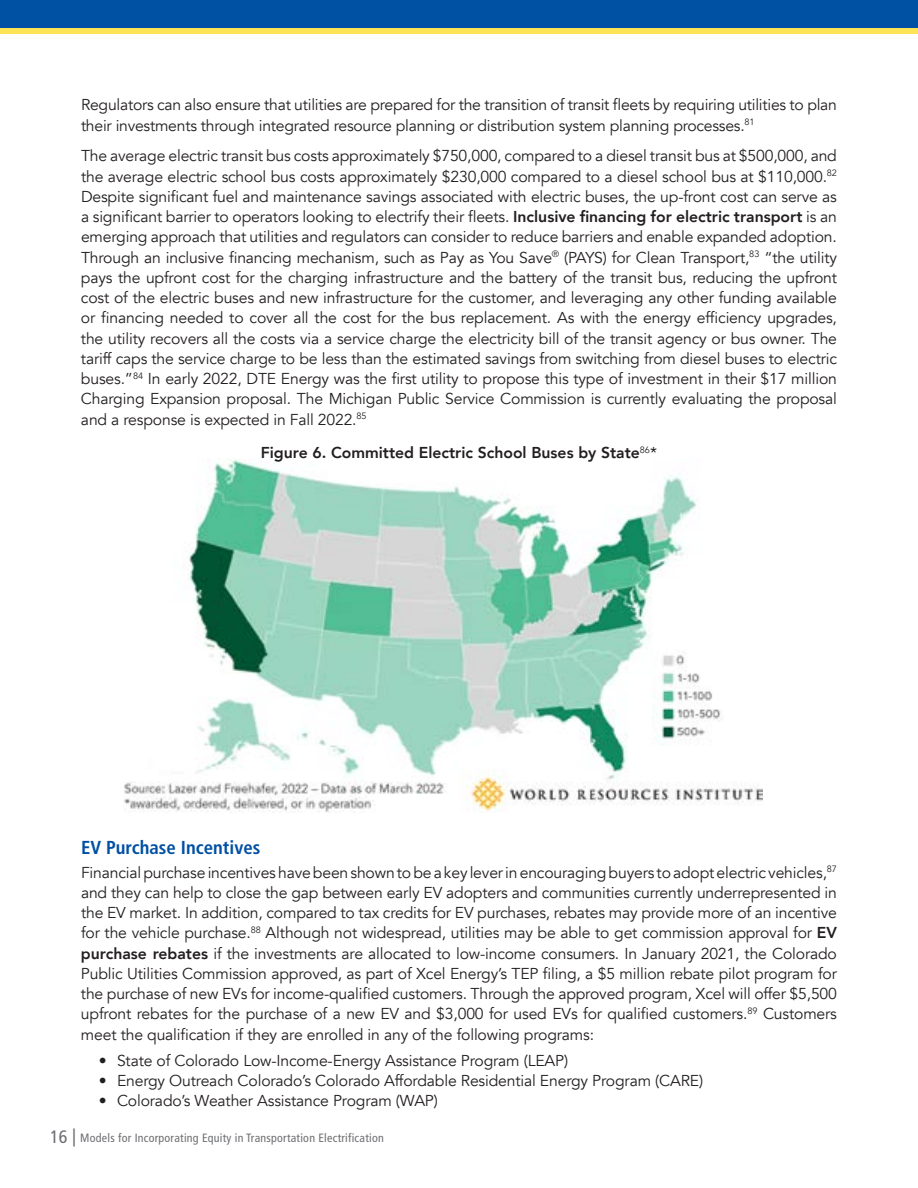
<style>
.page{position:relative;width:918px;height:1188px;background:#fff}
.page>*{position:absolute;margin:0;border:0;box-sizing:border-box;transform-origin:0 0}
.t1{font:700 condensed 18.75px "Frutiger LT Std";color:#0050a3}
.t2{font:15.75px/20.2px "Avenir";letter-spacing:-.01em;color:#231f20;text-align:justify}
.t3{font:800 15.75px "Avenir";color:#231f20}
.t4{font:condensed 12px "Frutiger LT Std";letter-spacing:.02em;color:#6d6e71}
.s1{font-weight:800}
.s2{font-weight:400}
.s3{font-size:18px}
</style>
<div class="page">
<div style="left:0;top:0;width:918px;height:32px;background:#0050a3"></div>
<div style="left:0;top:28px;width:918px;height:6px;background:#fde457"></div>
<img style="left:124px;top:458px;width:638px;height:355px">
<p class="t2" style="left:81px;top:95px;width:758px">Regulators can also ensure that utilities are prepared for the transition of transit fleets by requiring utilities to plan their investments through integrated resource planning or distribution system planning processes.<sup>81</sup></p>
<p class="t2" style="left:81px;top:146px;width:758px">The average electric transit bus costs approximately $750,000, compared to a diesel transit bus at $500,000, and the average electric school bus costs approximately $230,000 compared to a diesel school bus at $110,000.<sup>82<br></sup>Despite significant fuel and maintenance savings associated with electric buses, the up-front cost can serve as a significant barrier to operators looking to electrify their fleets. <span class="s1">Inclusive financing for electric transport</span> is an emerging approach that utilities and regulators can consider to reduce barriers and enable expanded adoption.<br>Through an inclusive financing mechanism, such as Pay as You Save<sup>®</sup> (PAYS) for Clean Transport,<sup>83</sup> “the utility pays the upfront cost for the charging infrastructure and the battery of the transit bus, reducing the upfront cost of the electric buses and new infrastructure for the customer, and leveraging any other funding available or financing needed to cover all the cost for the bus replacement. As with the energy efficiency upgrades, the utility recovers all the costs via a service charge the electricity bill of the transit agency or bus owner. The tariff caps the service charge to be less than the estimated savings from switching from diesel buses to electric buses.”<sup>84</sup> In early 2022, DTE Energy was the first utility to propose this type of investment in their $17 million Charging Expansion proposal. The Michigan Public Service Commission is currently evaluating the proposal and a response is expected in Fall 2022.<sup>85</sup></p>
<p class="t3" style="left:261px;top:441px;width:398px">Figure 6. Committed Electric School Buses by State<sup>86</sup><span class="s2">*</span></p>
<p class="t1" style="left:81px;top:837px;width:181px">EV Purchase Incentives</p>
<p class="t2" style="left:81px;top:862px;width:758px">Financial purchase incentives have been shown to be a key lever in encouraging buyers to adopt electric vehicles,<sup>87 </sup>and they can help to close the gap between early EV adopters and communities currently underrepresented in the EV market. In addition, compared to tax credits for EV purchases, rebates may provide more of an incentive for the vehicle purchase.<sup>88</sup> Although not widespread, utilities may be able to get commission approval for <span class="s1">EV purchase rebates</span> if the investments are allocated to low-income consumers. In January 2021, the Colorado Public Utilities Commission approved, as part of Xcel Energy’s TEP filing, a $5 million rebate pilot program for the purchase of new EVs for income-qualified customers. Through the approved program, Xcel will offer $5,500 upfront rebates for the purchase of a new EV and $3,000 for used EVs for qualified customers.<sup>89</sup> Customers meet the qualification if they are enrolled in any of the following programs:</p>
<p class="t2" style="left:99px;top:1051px;width:471px">• State of Colorado Low-Income-Energy Assistance Program (LEAP)</p>
<p class="t2" style="left:99px;top:1071px;width:606px">• Energy Outreach Colorado’s Colorado Affordable Residential Energy Program (CARE)</p>
<p class="t2" style="left:99px;top:1091px;width:340px">• Colorado’s Weather Assistance Program (WAP)</p>
<p class="t4" style="left:50px;top:1130px;width:335px"><span class="s3">16 |</span> Models for Incorporating Equity in Transportation Electrification</p>
</div>
